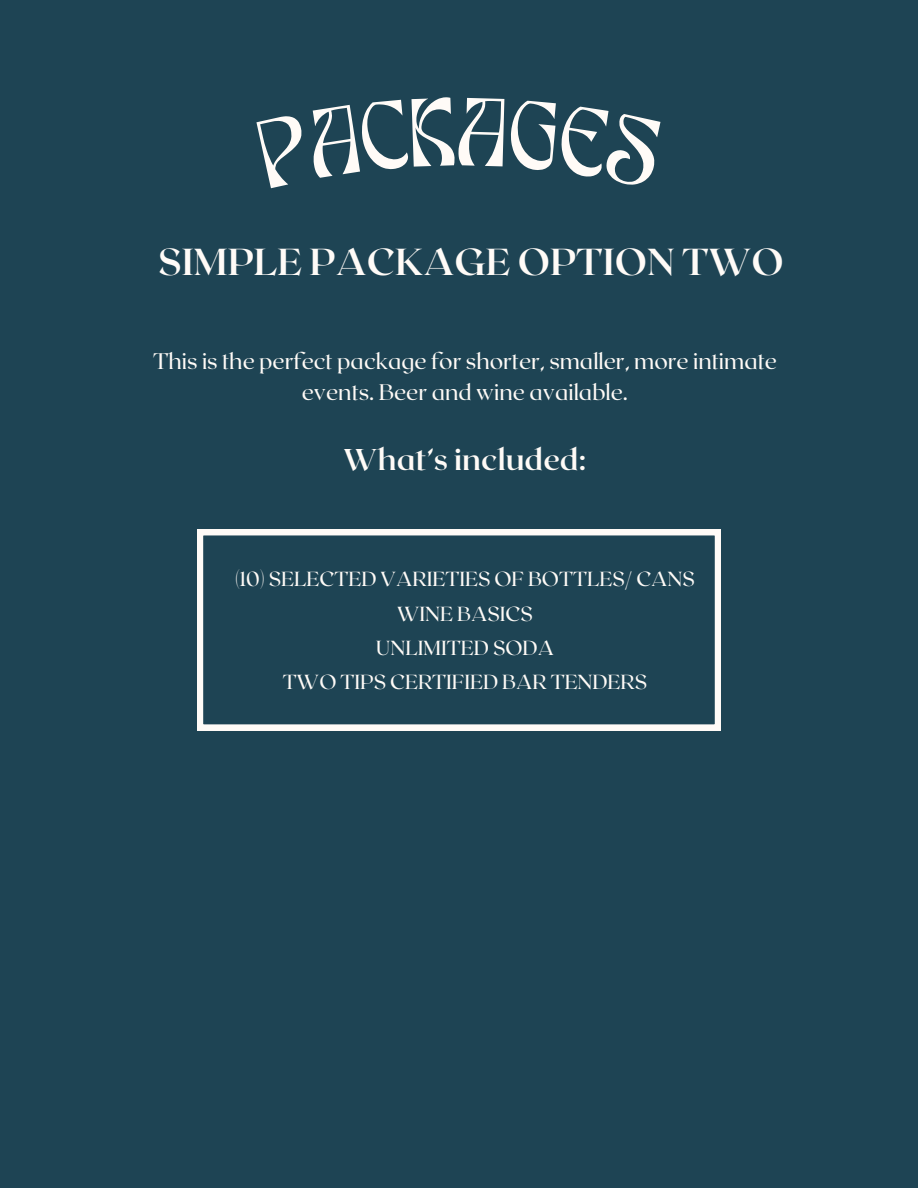
<style>
.page{position:relative;width:918px;height:1188px;background:#1e4454}
.page>*{position:absolute;margin:0;border:0;box-sizing:border-box;transform-origin:0 0}
.t1{font:700 37.5px "Roxborough CF";color:#fffbf7}
.t2{font:700 30px "Roxborough CF";color:#fffbf7}
.t3{font:22.5px/31.5px "Roxborough CF";color:#fffbf7;text-align:center}
.t4{font:20.25px/34.3px "Roxborough CF";color:#fffbf7;text-align:center}
</style>
<div class="page">
<svg style="left:198px;top:530px;width:522px;height:200px"></svg>
<h1 class="t1" style="left:158px;top:238px;width:627px">SIMPLE PACKAGE OPTION TWO</h1>
<p class="t3" style="left:153px;top:344px;width:625px">This is the perfect package for shorter, smaller, more intimate events. Beer and wine available.</p>
<h2 class="t2" style="left:343px;top:440px;width:245px">What’s included:</h2>
<p class="t4" style="left:235px;top:561px;width:461px">(10) SELECTED VARIETIES OF BOTTLES/ CANS<br>WINE BASICS<br>UNLIMITED SODA<br>TWO TIPS CERTIFIED BAR TENDERS</p>
</div>
